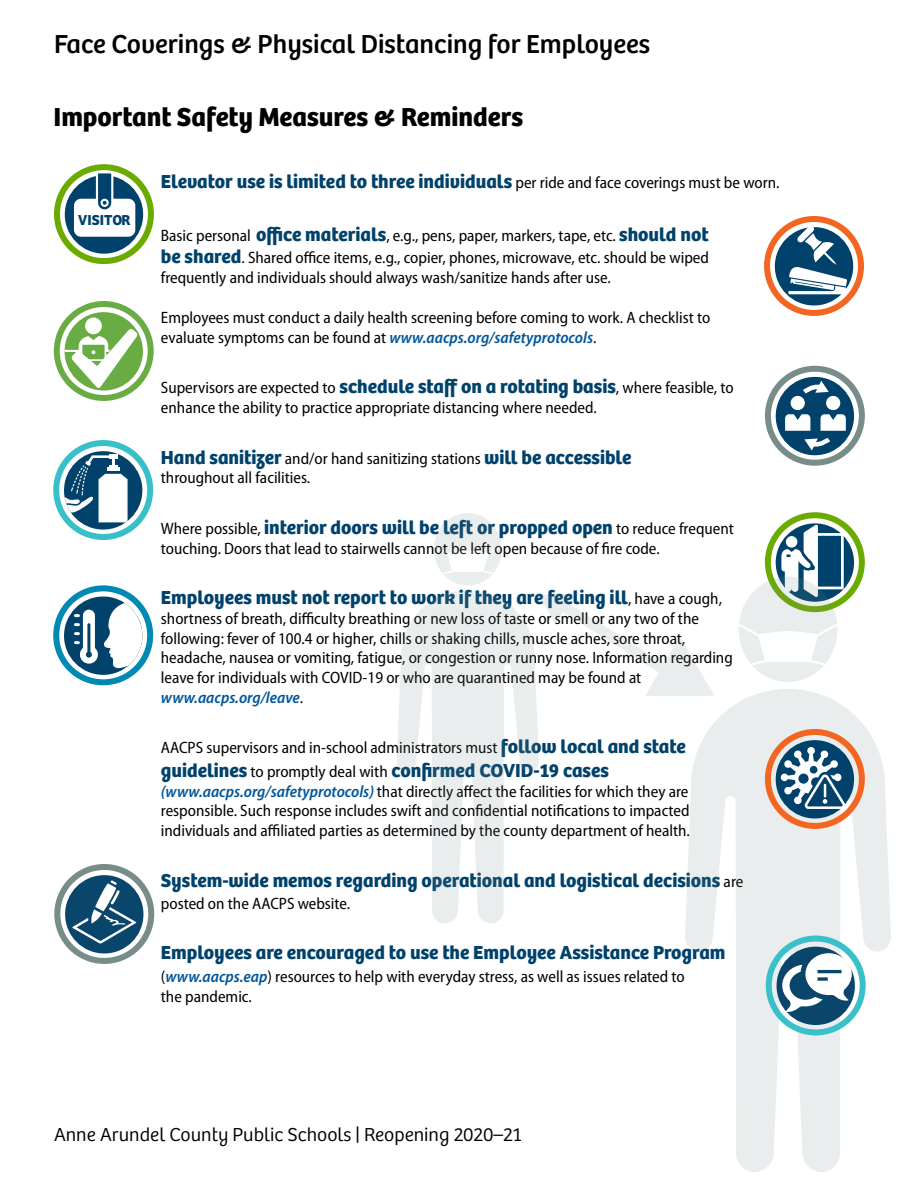
<style>
.page{position:relative;width:918px;height:1188px;background:#fff}
.page>*{position:absolute;margin:0;border:0;box-sizing:border-box;transform-origin:0 0}
.t1{font:27px "Bree";color:#000}
.t2{font:700 27px "Bree";color:#000}
.infographic_text{font:700 19.5px "Bree";color:#00426b}
.bullets{font:700 19.5px "Bree";color:#00426b}
.text{font:300 19.5px "Bree";color:#000}
.infographic_text-2{font:semi-condensed 16.5px/19.8px "Myriad Pro";color:#000}
.bullets-2{font:semi-condensed 16.5px/22.5px "Myriad Pro";color:#000}
.t3{font:700 15px "Bree";color:#00426b}
.s1{font-family:"Myriad Pro";font-weight:400;font-stretch:semi-condensed;font-size:16.5px;color:#000}
.s2{font-family:"Bree";font-weight:700;font-stretch:normal;font-size:19.5px;color:#00426b}
.s3{font-weight:600;font-style:italic;color:#00569b}
</style>
<div class="page">
<div style="left:765px;top:366px;width:100px;height:100px;border:6px solid #788c8a;border-radius:50%"></div>
<div style="left:776px;top:377px;width:78px;height:78px;background:#00426b;border-radius:50%"></div>
<div style="left:826px;top:396px;width:14px;height:14px;background:#fff;border-radius:50%"></div>
<div style="left:791px;top:396px;width:14px;height:14px;background:#fff;border-radius:50%"></div>
<svg style="left:803px;top:381px;width:26px;height:13px"></svg>
<svg style="left:785px;top:414px;width:61px;height:37px"></svg>
<div style="left:64px;top:451px;width:78px;height:79px;background:#00426b;border-radius:50%"></div>
<div style="left:53px;top:440px;width:100px;height:100px;border:6px solid #38bfc7;border-radius:50%"></div>
<svg style="left:64px;top:454px;width:64px;height:68px"></svg>
<div style="left:109px;top:454px;width:8px;height:5px;background:#fff"></div>
<div style="left:109px;top:465px;width:8px;height:5px;background:#fff"></div>
<div style="left:765px;top:512px;width:100px;height:100px;border:6px solid #6bab00;border-radius:50%"></div>
<div style="left:776px;top:523px;width:78px;height:79px;background:#00426b;border-radius:50%"></div>
<svg style="left:781px;top:525px;width:63px;height:72px"></svg>
<div style="left:53px;top:585px;width:100px;height:100px;border:6px solid #008ab3;border-radius:50%"></div>
<div style="left:64px;top:597px;width:78px;height:78px;background:#00426b;border-radius:50%"></div>
<svg style="left:75px;top:601px;width:67px;height:72px"></svg>
<svg style="left:397px;top:590px;width:142px;height:333px;fill:#eaeded"></svg>
<div style="left:434px;top:513px;width:68px;height:73px;background:#eaeded;border-radius:50%"></div>
<svg style="left:434px;top:545px;width:68px;height:29px"></svg>
<svg style="left:685px;top:689px;width:206px;height:483px;fill:#eaeded"></svg>
<svg style="left:739px;top:577px;width:98px;height:105px;background:#cad7cb"></svg>
<svg style="left:739px;top:623px;width:98px;height:42px"></svg>
<svg style="left:538px;top:590px;width:176px;height:106px"></svg>
<div style="left:54px;top:864px;width:100px;height:100px;border:6px solid #788c8a;border-radius:50%"></div>
<div style="left:65px;top:875px;width:78px;height:78px;background:#0a456b;border-radius:50%"></div>
<svg style="left:72px;top:880px;width:64px;height:64px"></svg>
<div style="left:777px;top:947px;width:78px;height:78px;background:#0a456b;border-radius:50%"></div>
<div style="left:766px;top:936px;width:100px;height:99px;border:6px solid #3bbfc9;border-radius:50%"></div>
<svg style="left:782px;top:953px;width:70px;height:60px"></svg>
<div style="left:764px;top:216px;width:100px;height:100px;border:6px solid #f26621;border-radius:50%"></div>
<div style="left:775px;top:227px;width:78px;height:78px;background:#00426b;border-radius:50%"></div>
<svg style="left:788px;top:225px;width:59px;height:69px"></svg>
<div style="left:776px;top:740px;width:78px;height:78px;background:#00426b;border-radius:50%"></div>
<div style="left:765px;top:729px;width:100px;height:100px;border:6px solid #f26621;border-radius:50%"></div>
<svg style="left:781px;top:747px;width:66px;height:63px"></svg>
<div style="left:54px;top:301px;width:100px;height:100px;border:6px solid #6aac44;border-radius:50%"></div>
<div style="left:65px;top:312px;width:78px;height:79px;background:#6aac44;border-radius:50%"></div>
<div style="left:85px;top:317px;width:17px;height:17px;background:#fff;border-radius:50%"></div>
<svg style="left:65px;top:326px;width:76px;height:66px"></svg>
<div style="left:54px;top:164px;width:100px;height:100px;border:6px solid #6bab00;border-radius:50%"></div>
<div style="left:65px;top:175px;width:78px;height:79px;background:#00426b;border-radius:50%"></div>
<div style="left:75px;top:200px;width:59px;height:36px;background:#fff;border-radius:6px"></div>
<div style="left:74px;top:199px;width:61px;height:38px;border:2px solid #fff;border-radius:6px"></div>
<svg style="left:95px;top:170px;width:19px;height:40px"></svg>
<div style="left:101px;top:199px;width:8px;height:8px;border:2px solid #fff;border-radius:50%"></div>
<p class="t1" style="left:54px;top:23px;width:598px">Face Coverings &amp; Physical Distancing for Employees</p>
<p class="t2" style="left:53px;top:95px;width:471px">Important Safety Measures &amp; Reminders</p>
<p class="t3" style="left:78px;top:208px;width:54px">VISITOR</p>
<p class="bullets" style="left:161px;top:166px;width:620px">Elevator use is limited to three individuals <span class="s1">per ride and face coverings must be worn.</span></p>
<p class="bullets-2" style="left:161px;top:224px;width:550px">Basic personal <span class="s2">office materials</span>, e.g., pens, paper, markers, tape, etc. <span class="s2">should not be shared</span>. Shared office items, e.g., copier, phones, microwave, etc. should be wiped</p>
<p class="bullets-2" style="left:161px;top:267px;width:452px">frequently and individuals should always wash/sanitize hands after use.</p>
<p class="infographic_text-2" style="left:161px;top:308px;width:551px">Employees must conduct a daily health screening before coming to work. A checklist to evaluate symptoms can be found at <span class="s3">www.aacps.org/safetyprotocols</span>.</p>
<p class="infographic_text-2" style="left:161px;top:378px;width:574px">Supervisors are expected to <span class="s2">schedule staff on a rotating basis</span>, where feasible, to enhance the ability to practice appropriate distancing where needed.</p>
<p class="infographic_text" style="left:161px;top:442px;width:472px">Hand sanitizer <span class="s1">and/or hand sanitizing stations</span> will be accessible</p>
<p class="infographic_text-2" style="left:161px;top:468px;width:151px">throughout all facilities.</p>
<p class="infographic_text" style="left:161px;top:512px;width:574px"><span class="s1">Where possible,</span> interior doors will be left or propped open <span class="s1">to reduce frequent</span></p>
<p class="infographic_text-2" style="left:161px;top:539px;width:500px">touching. Doors that lead to stairwells cannot be left open because of fire code.</p>
<p class="infographic_text" style="left:161px;top:582px;width:563px">Employees must not report to work if they are feeling ill<span class="s1">, have a cough,</span></p>
<p class="infographic_text-2" style="left:161px;top:609px;width:573px">shortness of breath, difficulty breathing or new loss of taste or smell or any two of the following: fever of 100.4 or higher, chills or shaking chills, muscle aches, sore throat, headache, nausea or vomiting, fatigue, or congestion or runny nose. Information regarding leave for individuals with COVID-19 or who are quarantined may be found at <span class="s3">www.aacps.org/leave</span>.</p>
<p class="infographic_text-2" style="left:161px;top:738px;width:526px">AACPS supervisors and in-school administrators must <span class="s2">follow local and state</span></p>
<p class="infographic_text" style="left:161px;top:755px;width:450px">guidelines <span class="s1">to promptly deal with</span> confirmed COVID-19 cases</p>
<p class="infographic_text-2" style="left:161px;top:782px;width:531px;text-align:justify"><span class="s3">(www.aacps.org/safetyprotocols)</span> that directly affect the facilities for which they are responsible. Such response includes swift and confidential notifications to impacted individuals and affiliated parties as determined by the county department of health.</p>
<p class="infographic_text" style="left:161px;top:865px;width:584px">System-wide memos regarding operational and logistical decisions <span class="s1">are</span></p>
<p class="infographic_text-2" style="left:161px;top:894px;width:191px">posted on the AACPS website.</p>
<p class="infographic_text" style="left:161px;top:937px;width:566px">Employees are encouraged to use the Employee Assistance Program</p>
<p class="infographic_text-2" style="left:161px;top:967px;width:525px">(<span class="s3">www.aacps.eap</span>) resources to help with everyday stress, as well as issues related to the pandemic.</p>
<p class="text" style="left:54px;top:1120px;width:469px">Anne Arundel County Public Schools | Reopening 2020–21</p>
</div>
